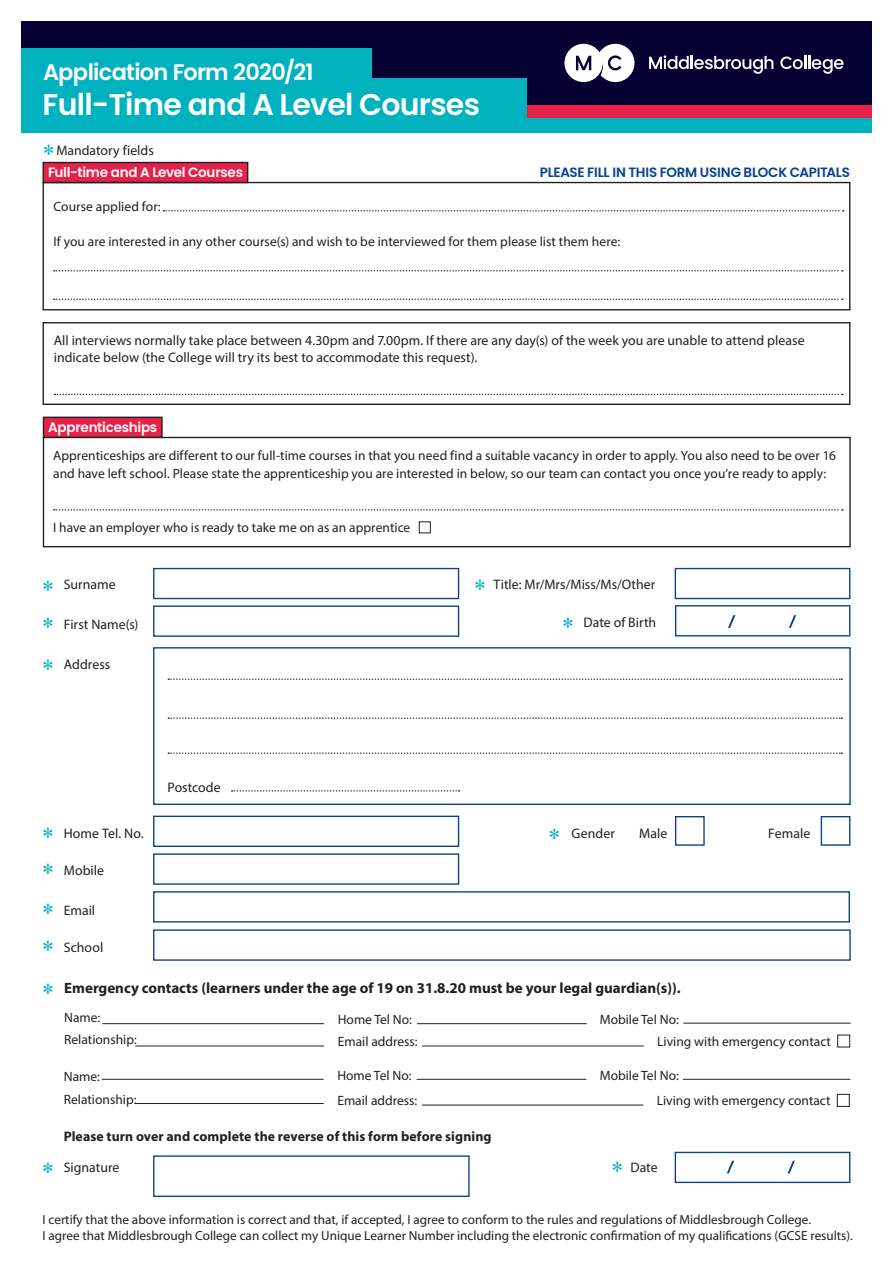
<style>
.page{position:relative;width:893px;height:1263px;background:#fff}
.page>*{position:absolute;margin:0;border:0;box-sizing:border-box;transform-origin:0 0}
.t1{font:600 30px "Poppins";letter-spacing:-.025em;color:#fff}
.t2{font:24.9px/37.3px "Times New Roman";color:#00b1be}
.t3{font:600 22.5px "Poppins";letter-spacing:-.03em;color:#fff}
.t4{font:700 15px "Myriad Pro";color:#231f20}
.t5{font:13.8px/16.6px "Myriad Pro";color:#231f20}
.t6{font:700 13.8px "Myriad Pro";letter-spacing:.005em;color:#231f20}
.t7{font:13.5px/22.5px "Myriad Pro";color:#231f20}
.t8{font:600 13.5px "Poppins";letter-spacing:-.02em;color:#fff}
.t9{font:600 13.5px "Poppins";letter-spacing:-.02em;color:#09428e}
.t10{font:13.2px/15.9px "Myriad Pro";color:#231f20}
.s1{font-family:"Times New Roman";font-size:24.9px;color:#00b1be}
</style>
<div class="page">
<div style="left:21px;top:43px;width:851px;height:90px;background:#00b1be"></div>
<div style="left:153px;top:568px;width:306px;height:31px;background:#fff;border:1px solid #09428e"></div>
<div style="left:153px;top:605px;width:306px;height:32px;background:#fff;border:1px solid #09428e"></div>
<div style="left:153px;top:816px;width:306px;height:31px;background:#fff;border:1px solid #09428e"></div>
<div style="left:153px;top:853px;width:306px;height:32px;background:#fff;border:1px solid #09428e"></div>
<div style="left:153px;top:929px;width:698px;height:32px;background:#fff;border:1px solid #09428e"></div>
<div style="left:675px;top:568px;width:175px;height:31px;background:#fff;border:1px solid #09428e"></div>
<div style="left:153px;top:891px;width:697px;height:31px;background:#fff;border:1px solid #09428e"></div>
<div style="left:153px;top:1155px;width:317px;height:42px;background:#fff;border:1px solid #09428e"></div>
<div style="left:153px;top:647px;width:698px;height:158px;background:#fff;border:1px solid #09428e"></div>
<svg style="left:168px;top:752px;width:674px;height:2px"></svg>
<svg style="left:232px;top:790px;width:228px;height:1px"></svg>
<svg style="left:168px;top:717px;width:674px;height:2px"></svg>
<svg style="left:168px;top:678px;width:674px;height:2px"></svg>
<div style="left:43px;top:162px;width:205px;height:21px;background:#e5234a"></div>
<div style="left:43px;top:162px;width:205px;height:21px;border:1px solid #231f20"></div>
<div style="left:43px;top:182px;width:807px;height:128px;border:1px solid #231f20"></div>
<svg style="left:163px;top:210px;width:681px;height:1px"></svg>
<svg style="left:54px;top:270px;width:789px;height:1px"></svg>
<svg style="left:54px;top:299px;width:789px;height:1px"></svg>
<div style="left:43px;top:322px;width:807px;height:83px;border:1px solid #231f20"></div>
<svg style="left:55px;top:394px;width:788px;height:1px"></svg>
<div style="left:675px;top:1152px;width:175px;height:31px;background:#fff;border:1px solid #09428e"></div>
<svg style="left:727px;top:1161px;width:68px;height:12px"></svg>
<div style="left:43px;top:437px;width:808px;height:110px;border:1px solid #231f20"></div>
<svg style="left:54px;top:509px;width:789px;height:1px"></svg>
<div style="left:43px;top:417px;width:119px;height:20px;background:#e5234a"></div>
<div style="left:43px;top:417px;width:120px;height:21px;border:1px solid #231f20"></div>
<div style="left:419px;top:521px;width:12px;height:12px;border:1px solid #231f20"></div>
<div style="left:21px;top:21px;width:851px;height:27px;background:#040031"></div>
<div style="left:373px;top:43px;width:499px;height:35px;background:#040031"></div>
<div style="left:527px;top:43px;width:345px;height:74px;background:#040031"></div>
<svg style="left:649px;top:55px;width:124px;height:19px"></svg>
<svg style="left:780px;top:56px;width:63px;height:18px"></svg>
<svg style="left:564px;top:44px;width:70px;height:38px"></svg>
<div style="left:527px;top:105px;width:345px;height:13px;background:#e5234a"></div>
<hr style="left:135px;top:1046px;width:189px;height:1px;background:#231f20">
<hr style="left:417px;top:1023px;width:170px;height:1px;background:#231f20">
<hr style="left:422px;top:1046px;width:222px;height:1px;background:#231f20">
<hr style="left:683px;top:1023px;width:168px;height:1px;background:#231f20">
<hr style="left:102px;top:1023px;width:222px;height:1px;background:#231f20">
<div style="left:837px;top:1035px;width:13px;height:12px;border:1px solid #231f20"></div>
<hr style="left:135px;top:1103px;width:189px;height:1px;background:#231f20">
<hr style="left:417px;top:1079px;width:169px;height:1px;background:#231f20">
<hr style="left:422px;top:1105px;width:221px;height:1px;background:#231f20">
<hr style="left:683px;top:1079px;width:167px;height:1px;background:#231f20">
<hr style="left:102px;top:1079px;width:222px;height:1px;background:#231f20">
<div style="left:837px;top:1094px;width:13px;height:13px;border:1px solid #231f20"></div>
<div style="left:821px;top:816px;width:29px;height:30px;background:#fff;border:1px solid #09428e"></div>
<div style="left:675px;top:816px;width:30px;height:30px;background:#fff;border:1px solid #09428e"></div>
<div style="left:675px;top:605px;width:175px;height:31px;background:#fff;border:1px solid #09428e"></div>
<svg style="left:728px;top:615px;width:68px;height:13px"></svg>
<h3 class="t3" style="left:43px;top:59px;width:272px">Application Form 2020/21</h3>
<h1 class="t1" style="left:43px;top:87px;width:439px">Full-Time and A Level Courses</h1>
<p class="t5" style="left:43px;top:142px;width:113px"><span class="s1">*</span>Mandatory fields</p>
<p class="t8" style="left:48px;top:165px;width:196px">Full-time and A Level Courses</p>
<p class="t9" style="left:540px;top:165px;width:312px">PLEASE FILL IN THIS FORM USING BLOCK CAPITALS</p>
<p class="t7" style="left:54px;top:195px;width:109px">Course applied for:</p>
<p class="t7" style="left:54px;top:230px;width:568px">If you are interested in any other course(s) and wish to be interviewed for them please list them here:</p>
<p class="t5" style="left:54px;top:332px;width:752px">All interviews normally take place between 4.30pm and 7.00pm. If there are any day(s) of the week you are unable to attend please indicate below (the College will try its best to accommodate this request).</p>
<p class="t8" style="left:48px;top:420px;width:111px">Apprenticeships</p>
<p class="t7" style="left:53px;top:446px;width:784px;line-height:18px">Apprenticeships are different to our full-time courses in that you need find a suitable vacancy in order to apply. You also need to be over 16 and have left school. Please state the apprenticeship you are interested in below, so our team can contact you once you’re ready to apply:</p>
<p class="t7" style="left:53px;top:516px;width:359px">I have an employer who is ready to take me on as an apprentice</p>
<h2 class="t2" style="left:42px;top:570px;width:14px">* *</h2>
<h2 class="t2" style="left:42px;top:650px;width:14px">*</h2>
<p class="t5" style="left:64px;top:576px;width:53px">Surname</p>
<p class="t5" style="left:494px;top:576px;width:163px">Title: Mr/Mrs/Miss/Ms/Other</p>
<p class="t5" style="left:64px;top:616px;width:76px">First Name(s)</p>
<p class="t5" style="left:64px;top:656px;width:48px">Address</p>
<h2 class="t2" style="left:474px;top:570px;width:14px">*</h2>
<p class="t5" style="left:562px;top:614px;width:96px"><span class="s1">*</span> Date of Birth</p>
<p class="t5" style="left:168px;top:779px;width:55px">Postcode</p>
<h2 class="t2" style="left:42px;top:817px;width:14px">*</h2>
<h2 class="t2" style="left:42px;top:853px;width:14px;line-height:40px">* *</h2>
<h2 class="t2" style="left:42px;top:928px;width:14px;line-height:42.5px">* *</h2>
<p class="t5" style="left:64px;top:824px;width:82px">Home Tel. No.</p>
<p class="t5" style="left:64px;top:861px;width:42px">Mobile</p>
<p class="t5" style="left:64px;top:901px;width:33px">Email</p>
<p class="t5" style="left:64px;top:938px;width:41px">School</p>
<p class="t5" style="left:548px;top:825px;width:68px"><span class="s1">*</span> Gender</p>
<p class="t5" style="left:639px;top:825px;width:30px">Male</p>
<p class="t5" style="left:768px;top:825px;width:44px">Female</p>
<p class="t4" style="left:64px;top:978px;width:618px">Emergency contacts (learners under the age of 19 on 31.8.20 must be your legal guardian(s)).</p>
<p class="t7" style="left:64px;top:1006px;width:74px">Name:<br>Relationship:</p>
<p class="t7" style="left:338px;top:1008px;width:81px">Home Tel No:<br>Email address:</p>
<p class="t7" style="left:657px;top:1008px;width:175px;text-indent:-57px">Mobile Tel No:<br>Living with emergency contact</p>
<p class="t7" style="left:64px;top:1065px;width:74px">Name:<br>Relationship:</p>
<p class="t7" style="left:337px;top:1062px;width:81px;line-height:25.5px">Home Tel No:<br>Email address:</p>
<p class="t7" style="left:657px;top:1062px;width:175px;line-height:25.3px;text-indent:-57px">Mobile Tel No:<br>Living with emergency contact</p>
<p class="t6" style="left:64px;top:1128px;width:429px">Please turn over and complete the reverse of this form before signing</p>
<h2 class="t2" style="left:42px;top:1152px;width:14px">*</h2>
<h2 class="t2" style="left:611px;top:1151px;width:14px">*</h2>
<p class="t5" style="left:64px;top:1158px;width:57px">Signature</p>
<p class="t5" style="left:630px;top:1158px;width:29px">Date</p>
<p class="t10" style="left:43px;top:1211px;width:812px">I certify that the above information is correct and that, if accepted, I agree to conform to the rules and regulations of Middlesbrough College.<br>I agree that Middlesbrough College can collect my Unique Learner Number including the electronic confirmation of my qualifications (GCSE results).</p>
</div>
